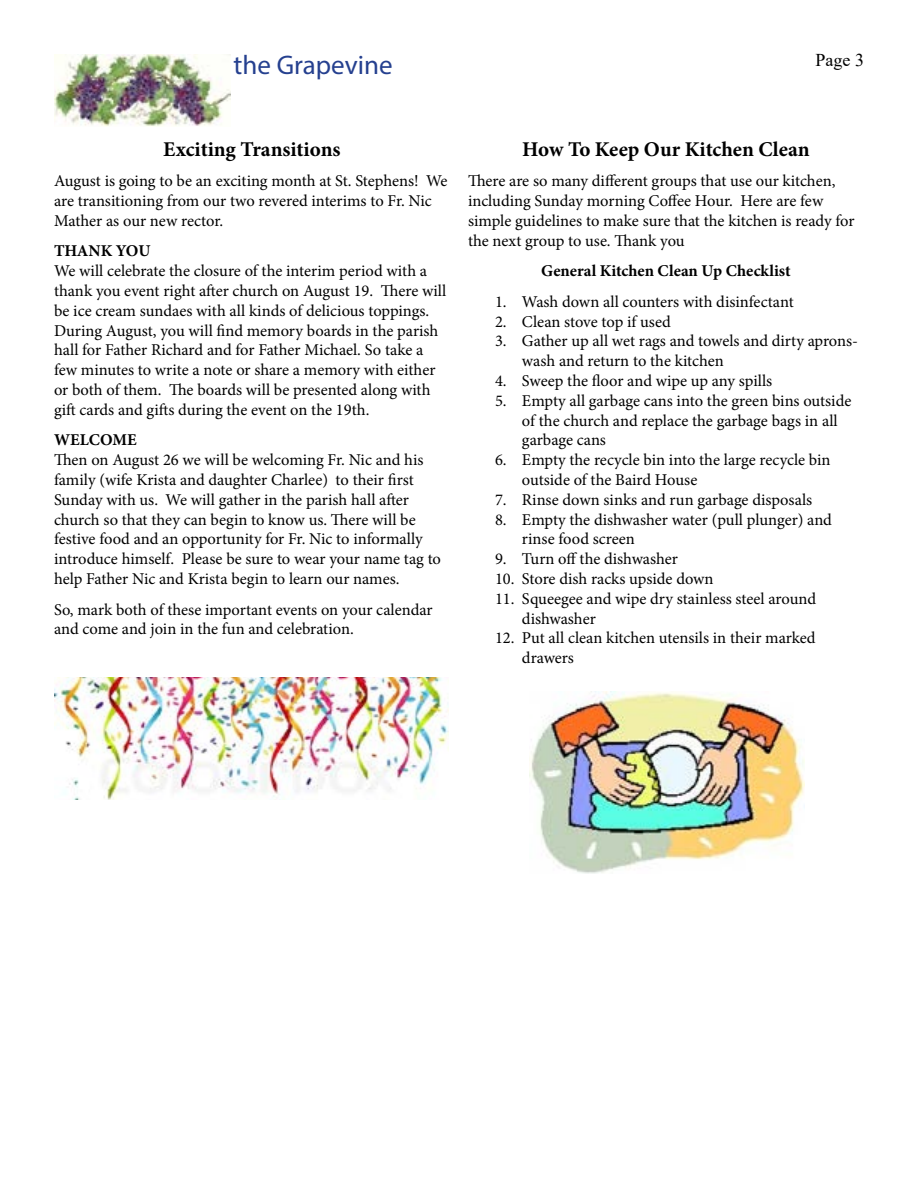
<style>
.page{position:relative;width:918px;height:1188px;background:#fff}
.page>*{position:absolute;margin:0;border:0;box-sizing:border-box;transform-origin:0 0}
.t1{font:27px "Myriad Pro";color:#25408f}
.t2{font:700 21px "Minion Pro";letter-spacing:-.005em;color:#000}
.t3{font:18px "Times New Roman";color:#000}
.t4{font:16.5px/19.8px "Minion Pro";letter-spacing:-.005em;color:#000}
.t5{font:700 16.5px "Minion Pro";color:#000}
</style>
<div class="page">
<img style="left:54px;top:54px;width:176px;height:73px">
<img style="left:54px;top:677px;width:395px;height:122px">
<img style="left:529px;top:692px;width:275px;height:182px">
<h1 class="t1" style="left:234px;top:49px;width:161px">the Grapevine</h1>
<p class="t3" style="left:816px;top:48px;width:50px">Page 3</p>
<p class="t2" style="left:163px;top:134px;width:179px">Exciting Transitions</p>
<p class="t4" style="left:54px;top:171px;width:395px">August is going to be an exciting month at St. Stephens! We are transitioning from our two revered interims to Fr. Nic<br>Mather as our new rector.</p>
<p class="t5" style="left:54px;top:240px;width:98px">THANK YOU</p>
<p class="t4" style="left:54px;top:261px;width:394px">We will celebrate the closure of the interim period with a thank you event right after church on August 19. There will be ice cream sundaes with all kinds of delicious toppings.<br>During August, you will find memory boards in the parish hall for Father Richard and for Father Michael. So take a few minutes to write a note or share a memory with either or both of them. The boards will be presented along with gift cards and gifts during the event on the 19th.</p>
<p class="t5" style="left:54px;top:429px;width:84px">WELCOME</p>
<p class="t4" style="left:54px;top:450px;width:389px">Then on August 26 we will be welcoming Fr. Nic and his family (wife Krista and daughter Charlee) to their first Sunday with us. We will gather in the parish hall after church so that they can begin to know us. There will be festive food and an opportunity for Fr. Nic to informally introduce himself. Please be sure to wear your name tag to help Father Nic and Krista begin to learn our names.</p>
<p class="t4" style="left:54px;top:600px;width:380px">So, mark both of these important events on your calendar and come and join in the fun and celebration.</p>
<p class="t2" style="left:522px;top:134px;width:289px">How To Keep Our Kitchen Clean</p>
<p class="t4" style="left:468px;top:171px;width:388px">There are so many different groups that use our kitchen, including Sunday morning Coffee Hour. Here are few simple guidelines to make sure that the kitchen is ready for the next group to use. Thank you</p>
<p class="t5" style="left:541px;top:259px;width:251px">General Kitchen Clean Up Checklist</p>
<p class="t4" style="left:495px;top:292px;width:300px">1. Wash down all counters with disinfectant</p>
<p class="t4" style="left:495px;top:312px;width:177px">2. Clean stove top if used</p>
<p class="t4" style="left:522px;top:331px;width:338px;text-indent:-27px">3. Gather up all wet rags and towels and dirty aprons&shy;wash and return to the kitchen</p>
<p class="t4" style="left:495px;top:371px;width:279px">4. Sweep the floor and wipe up any spills</p>
<p class="t4" style="left:522px;top:391px;width:331px;text-indent:-27px">5. Empty all garbage cans into the green bins outside of the church and replace the garbage bags in all garbage cans</p>
<p class="t4" style="left:522px;top:450px;width:310px;text-indent:-27px">6. Empty the recycle bin into the large recycle bin outside of the Baird House</p>
<p class="t4" style="left:495px;top:490px;width:319px">7. Rinse down sinks and run garbage disposals</p>
<p class="t4" style="left:522px;top:510px;width:312px;text-indent:-27px">8. Empty the dishwasher water (pull plunger) and rinse food screen</p>
<p class="t4" style="left:495px;top:549px;width:185px">9. Turn off the dishwasher</p>
<p class="t4" style="left:495px;top:569px;width:220px">10. Store dish racks upside down</p>
<p class="t4" style="left:522px;top:589px;width:296px;text-indent:-27px">11. Squeegee and wipe dry stainless steel around dishwasher</p>
<p class="t4" style="left:522px;top:628px;width:295px;text-indent:-27px">12. Put all clean kitchen utensils in their marked drawers</p>
</div>
